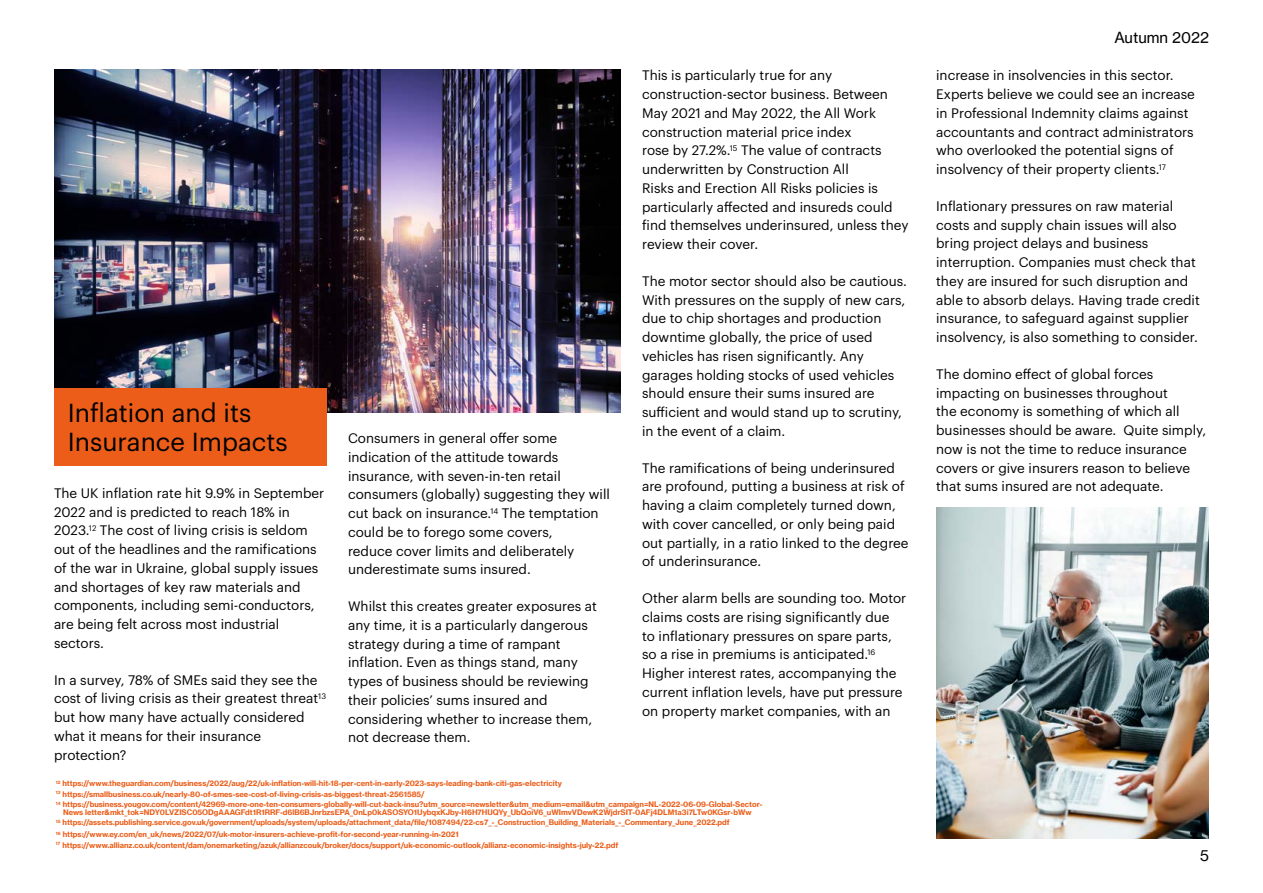
<style>
.page{position:relative;width:1263px;height:893px;background:#fff}
.page>*{position:absolute;margin:0;border:0;box-sizing:border-box;transform-origin:0 0}
.t1{font:25.5px/28.5px "Graphik";color:#000}
.t2{font:15px "N Haas Grotesk TX Pro 55 Rg";color:#000}
.t3{font:13.5px/18.8px "Graphik";color:#000}
.t4{font:7.5px/10.5px "N Haas Grotesk TX Pro 75 Bd";color:#eb5d18}
</style>
<div class="page">
<img style="left:54px;top:69px;width:567px;height:343px">
<div style="left:54px;top:388px;width:273px;height:78px;background:#eb5d18"></div>
<img style="left:936px;top:507px;width:273px;height:332px">
<h1 class="t1" style="left:68px;top:397px;width:221px">Inflation and its<br>Insurance Impacts</h1>
<p class="t3" style="left:54px;top:482px;width:272px">The UK inflation rate hit 9.9% in September 2022 and is predicted to reach 18% in 2023.<sup>12</sup> The cost of living crisis is seldom out of the headlines and the ramifications of the war in Ukraine, global supply issues and shortages of key raw materials and components, including semi-conductors, are being felt across most industrial sectors.</p>
<p class="t3" style="left:54px;top:669px;width:274px">In a survey, 78% of SMEs said they see the cost of living crisis as their greatest threat<sup>13 </sup>but how many have actually considered what it means for their insurance protection?</p>
<p class="t3" style="left:348px;top:428px;width:263px">Consumers in general offer some indication of the attitude towards insurance, with seven-in-ten retail consumers (globally) suggesting they will cut back on insurance.<sup>14</sup> The temptation could be to forego some covers,<br>reduce cover limits and deliberately underestimate sums insured.</p>
<p class="t3" style="left:348px;top:596px;width:250px">Whilst this creates greater exposures at any time, it is a particularly dangerous strategy during a time of rampant inflation. Even as things stand, many types of business should be reviewing their policies’ sums insured and considering whether to increase them, not decrease them.</p>
<p class="t3" style="left:642px;top:65px;width:268px">This is particularly true for any construction-sector business. Between May 2021 and May 2022, the All Work construction material price index<br>rose by 27.2%.<sup>15</sup> The value of contracts underwritten by Construction All<br>Risks and Erection All Risks policies is particularly affected and insureds could find themselves underinsured, unless they review their cover.</p>
<p class="t3" style="left:642px;top:271px;width:266px">The motor sector should also be cautious.<br>With pressures on the supply of new cars, due to chip shortages and production downtime globally, the price of used vehicles has risen significantly. Any garages holding stocks of used vehicles should ensure their sums insured are sufficient and would stand up to scrutiny, in the event of a claim.</p>
<p class="t3" style="left:642px;top:457px;width:268px">The ramifications of being underinsured are profound, putting a business at risk of having a claim completely turned down, with cover cancelled, or only being paid out partially, in a ratio linked to the degree of underinsurance.</p>
<p class="t3" style="left:642px;top:588px;width:266px">Other alarm bells are sounding too. Motor claims costs are rising significantly due<br>to inflationary pressures on spare parts, so a rise in premiums is anticipated.<sup>16<br></sup>Higher interest rates, accompanying the current inflation levels, have put pressure on property market companies, with an</p>
<p class="t4" style="left:56px;top:778px;width:708px"><sup>12</sup> https://www.theguardian.com/business/2022/aug/22/uk-inflation-will-hit-18-per-cent-in-early-2023-says-leading-bank-citi-gas-electricity<br><sup>13</sup> https://smallbusiness.co.uk/nearly-80-of-smes-see-cost-of-living-crisis-as-biggest-threat-2561585/<br><sup>14</sup> https://business.yougov.com/content/42969-more-one-ten-consumers-globally-will-cut-back-insu?utm_source=newsletter&amp;utm_medium=email&amp;utm_campaign=NL-2022-06-09-Global-Sector-</p>
<p class="t4" style="left:56px;top:806px;width:697px;text-indent:7px">News letter&amp;mkt_tok=NDY0LVZISC05ODgAAAGFdt1R1RRF-d6lB6BJnrbzsEPA_0nLp0kASOSYO1UybqxKJby-H6H7HUQYy_UbQoiV6_uWImvVDewK2WjdrSIT-0AFj4DLM1a3i7LTw0KGsr-bWw<br><sup>15</sup> https://assets.publishing.service.gov.uk/government/uploads/system/uploads/attachment_data/file/1087494/22-cs7_-_Construction_Building_Materials_-_Commentary_June_2022.pdf</p>
<p class="t4" style="left:56px;top:829px;width:564px"><sup>16</sup> https://www.ey.com/en_uk/news/2022/07/uk-motor-insurers-achieve-profit-for-second-year-running-in-2021<br><sup>17</sup> https://www.allianz.co.uk/content/dam/onemarketing/azuk/allianzcouk/broker/docs/support/uk-economic-outlook/allianz-economic-insights-july-22.pdf</p>
<p class="t2" style="left:1114px;top:29px;width:96px">Autumn 2022</p>
<p class="t3" style="left:936px;top:65px;width:260px">increase in insolvencies in this sector.<br>Experts believe we could see an increase in Professional Indemnity claims against accountants and contract administrators who overlooked the potential signs of insolvency of their property clients.<sup>17</sup></p>
<p class="t3" style="left:936px;top:196px;width:265px">Inflationary pressures on raw material costs and supply chain issues will also bring project delays and business interruption. Companies must check that they are insured for such disruption and able to absorb delays. Having trade credit insurance, to safeguard against supplier insolvency, is also something to consider.</p>
<p class="t3" style="left:936px;top:364px;width:271px">The domino effect of global forces impacting on businesses throughout<br>the economy is something of which all businesses should be aware. Quite simply, now is not the time to reduce insurance covers or give insurers reason to believe that sums insured are not adequate.</p>
<p class="t2" style="left:1200px;top:847px;width:10px">5</p>
</div>
